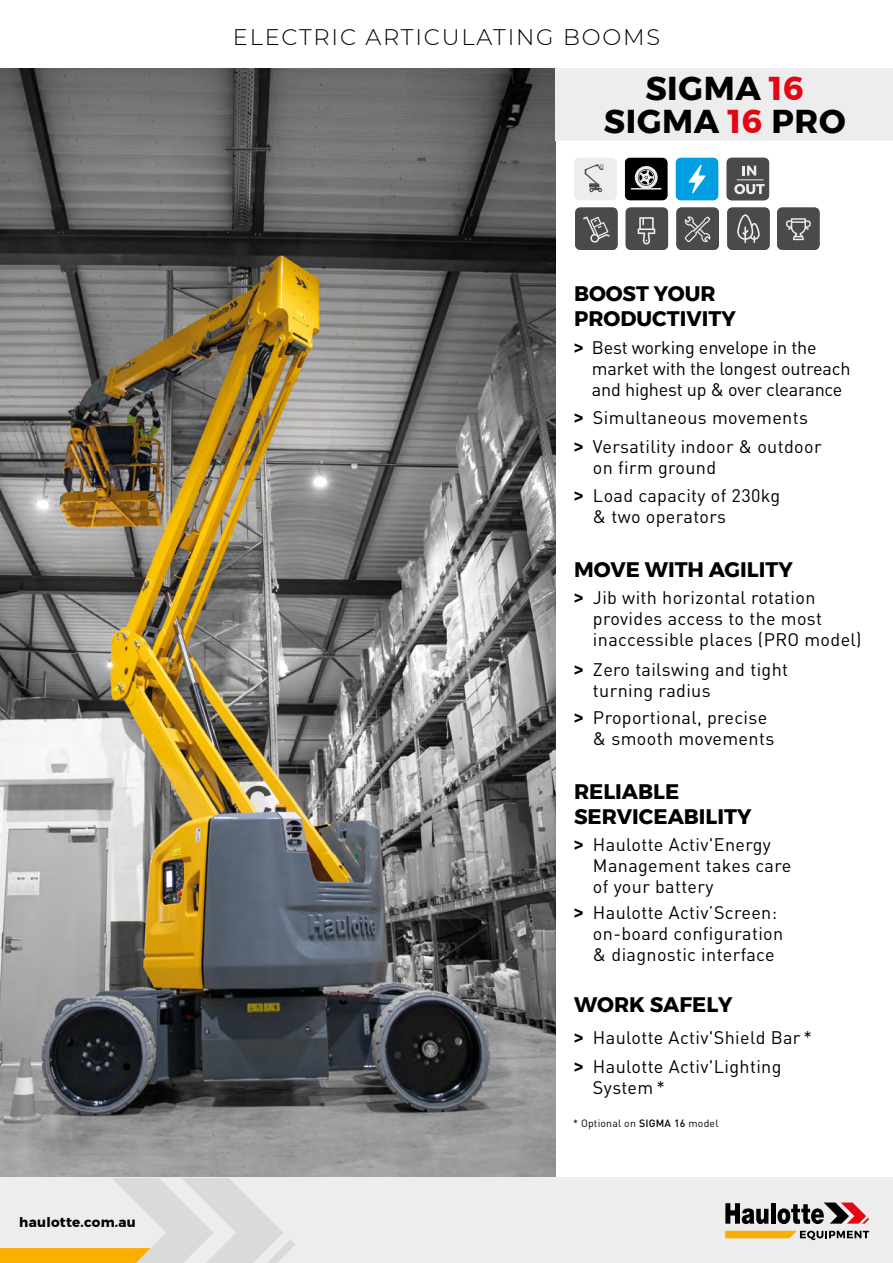
<style>
.page{position:relative;width:893px;height:1263px;background:#fff}
.page>*{position:absolute;margin:0;border:0;box-sizing:border-box;transform-origin:0 0}
.t1{font:700 33px/33px "Montserrat";letter-spacing:.02em;color:#000;text-align:center}
.t2{font:300 22.5px "Montserrat";letter-spacing:.08em;color:#000}
.Titre_recto{font:700 21px/25.5px "Montserrat";color:#000}
.t3{font:18px/21px "DIN Pro";letter-spacing:.02em;color:#000}
.t4{font:18px/21px "DIN Pro";letter-spacing:-.01em;color:#000}
.t5{font:700 13.5px "Montserrat";letter-spacing:.02em;color:#000}
.Mentions_bas_de_page{font:10.5px "DIN Pro";letter-spacing:.02em;color:#000}
.s1{color:#e30613}
.s2{font-family:"Montserrat";font-weight:700}
.s3{font-weight:500}
</style>
<div class="page">
<img style="left:0;top:68px;width:556px;height:1110px">
<svg style="left:727px;top:207px;width:43px;height:43px;background:#5e5e5d"></svg>
<svg style="left:777px;top:207px;width:43px;height:43px;background:#5d5d5c"></svg>
<svg style="left:676px;top:158px;width:42px;height:42px;background:#19a8e5"></svg>
<svg style="left:625px;top:158px;width:42px;height:42px;background:#303030"></svg>
<svg style="left:574px;top:158px;width:43px;height:42px;background:#e1e1e1"></svg>
<svg style="left:626px;top:207px;width:42px;height:43px;background:#5b5b5a"></svg>
<svg style="left:575px;top:207px;width:43px;height:43px;background:#5d5d5c"></svg>
<svg style="left:727px;top:158px;width:42px;height:42px;background:#646463"></svg>
<svg style="left:676px;top:207px;width:43px;height:43px;background:#5e5e5d"></svg>
<div style="left:556px;top:68px;width:337px;height:73px;background:#ededed"></div>
<div style="left:0;top:1178px;width:893px;height:85px;background:#ededed"></div>
<svg style="left:725px;top:1203px;width:43px;height:21px"></svg>
<hr style="left:771px;top:1203px;width:4px;height:21px;background:#000">
<svg style="left:777px;top:1202px;width:92px;height:22px"></svg>
<svg style="left:725px;top:1231px;width:144px;height:9px"></svg>
<svg style="left:0;top:1178px;width:295px;height:85px"></svg>
<p class="t5" style="left:19px;top:1211px;width:118px">haulotte.com.au</p>
<p class="t2" style="left:233px;top:22px;width:429px">ELECTRIC ARTICULATING BOOMS</p>
<p class="t1" style="left:604px;top:72px;width:243px">SIGMA <span class="s1">16<br></span>SIGMA <span class="s1">16</span> PRO</p>
<p class="Titre_recto" style="left:574px;top:281px;width:163px">BOOST YOUR<br>PRODUCTIVITY</p>
<p class="t4" style="left:592px;top:336px;width:260px;text-indent:-18px"><span class="s2">&gt;</span> Best working envelope in the market with the longest outreach and highest up &amp; over clearance</p>
<p class="t3" style="left:574px;top:407px;width:235px"><span class="s2">&gt;</span> Simultaneous movements</p>
<p class="t3" style="left:593px;top:435px;width:230px;text-indent:-19px"><span class="s2">&gt;</span> Versatility indoor &amp; outdoor on firm ground</p>
<p class="t3" style="left:593px;top:484px;width:189px;text-indent:-19px"><span class="s2">&gt;</span> Load capacity of 230kg &amp; two operators</p>
<p class="Titre_recto" style="left:574px;top:557px;width:220px">MOVE WITH AGILITY</p>
<p class="t3" style="left:593px;top:586px;width:270px;text-indent:-19px"><span class="s2">&gt;</span> Jib with horizontal rotation provides access to the most inaccessible places (PRO model)</p>
<p class="t3" style="left:593px;top:658px;width:197px;text-indent:-19px"><span class="s2">&gt;</span> Zero tailswing and tight turning radius</p>
<p class="t3" style="left:593px;top:706px;width:183px;text-indent:-19px"><span class="s2">&gt;</span> Proportional, precise &amp; smooth movements</p>
<p class="Titre_recto" style="left:574px;top:778px;width:179px">RELIABLE<br>SERVICEABILITY</p>
<p class="t3" style="left:593px;top:833px;width:200px;text-indent:-19px"><span class="s2">&gt;</span> Haulotte Activ'Energy<br>Management takes care of your battery</p>
<p class="t3" style="left:593px;top:901px;width:192px;text-indent:-19px"><span class="s2">&gt;</span> Haulotte Activ’Screen: on-board configuration &amp; diagnostic interface</p>
<p class="Titre_recto" style="left:574px;top:992px;width:160px">WORK SAFELY</p>
<p class="t3" style="left:574px;top:1026px;width:239px"><span class="s2">&gt;</span> Haulotte Activ'Shield Bar *</p>
<p class="t3" style="left:593px;top:1055px;width:190px;text-indent:-19px"><span class="s2">&gt;</span> Haulotte Activ'Lighting<br>System *</p>
<p class="Mentions_bas_de_page" style="left:573px;top:1115px;width:147px">* Optional on <span class="s3">SIGMA 16</span> model</p>
</div>
